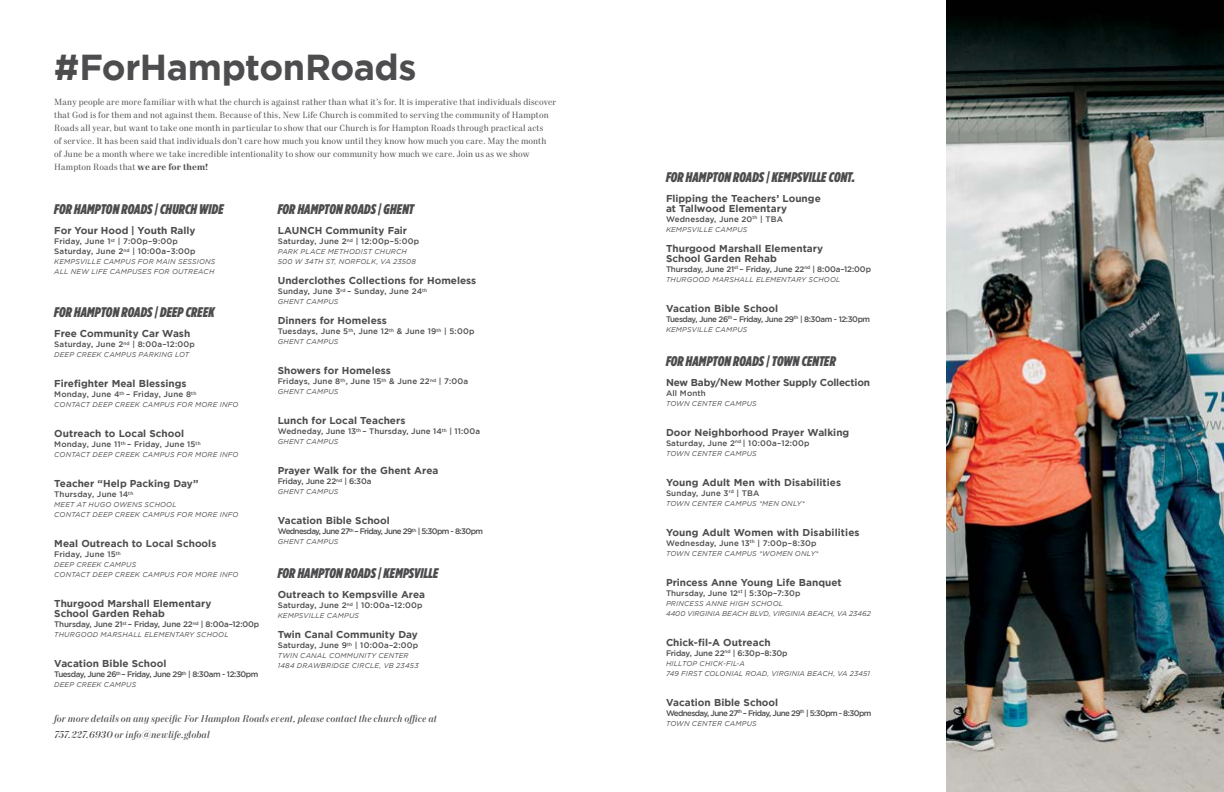
<style>
.page{position:relative;width:1224px;height:792px;background:#fff}
.page>*{position:absolute;margin:0;border:0;box-sizing:border-box;transform-origin:0 0}
.t1{font:700 36px "Gotham";letter-spacing:-.015em;color:#4d4d4f}
.t2{font:italic 900 14px "Gotham Condensed";letter-spacing:.01em;color:#4d4d4f}
.t3{font:700 10px/10px "Gotham";color:#4d4d4f}
.t4{font:italic 500 10px/16px "Mort Modern 03 Large";letter-spacing:.01em;color:#4d4d4f}
.t5{font:700 10px "Gotham";letter-spacing:-.02em;color:#4d4d4f}
.t6{font:9px/13px "Mort Modern 08";letter-spacing:.01em;color:#4d4d4f}
.t7{font:500 8px/10px "Gotham";letter-spacing:.01em;color:#4d4d4f}
.t8{font:500 8px "Gotham";letter-spacing:-.02em;color:#4d4d4f}
.t9{font:500 8px "Gotham";letter-spacing:-.075em;color:#4d4d4f}
.t10{font:500 8px "Gotham";letter-spacing:-.055em;color:#4d4d4f}
.t11{font:italic 7px/10px "Gotham";letter-spacing:.03em;color:#4d4d4f}
.s1{font-family:"Mort Modern 10";font-weight:600}
</style>
<div class="page">
<img style="left:946px;top:0;width:278px;height:792px">
<h1 class="t1" style="left:54px;top:54px;width:364px">#ForHamptonRoads</h1>
<p class="t6" style="left:54px;top:96px;width:504px">Many people are more familiar with what the church is against rather than what it’s for. It is imperative that individuals discover that God is for them and not against them. Because of this, New Life Church is commited to serving the community of Hampton Roads all year, but want to take one month in particular to show that our Church is for Hampton Roads through practical acts<br>of service. It has been said that individuals don’t care how much you know until they know how much you care. May the month<br>of June be a month where we take incredible intentionality to show our community how much we care. Join us as we show Hampton Roads that <span class="s1">we are for them!</span></p>
<h2 class="t2" style="left:54px;top:201px;width:171px">FOR HAMPTON ROADS | CHURCH WIDE</h2>
<h3 class="t3" style="left:54px;top:226px;width:143px">For Your Hood | Youth Rally</h3>
<p class="t7" style="left:54px;top:237px;width:143px">Friday, June 1<sup>st</sup> | 7:00p–9:00p<br>Saturday, June 2<sup>nd</sup> | 10:00a–3:00p</p>
<p class="t11" style="left:54px;top:258px;width:163px">KEMPSVILLE CAMPUS FOR MAIN SESSIONS<br>ALL NEW LIFE CAMPUSES FOR OUTREACH</p>
<h2 class="t2" style="left:54px;top:304px;width:162px">FOR HAMPTON ROADS | DEEP CREEK</h2>
<h3 class="t3" style="left:54px;top:329px;width:138px">Free Community Car Wash</h3>
<p class="t7" style="left:54px;top:340px;width:142px">Saturday, June 2<sup>nd</sup> | 8:00a–12:00p</p>
<p class="t11" style="left:54px;top:351px;width:136px">DEEP CREEK CAMPUS PARKING LOT</p>
<h3 class="t3" style="left:54px;top:378px;width:134px">Firefighter Meal Blessings</h3>
<p class="t7" style="left:54px;top:390px;width:143px">Monday, June 4<sup>th</sup> – Friday, June 8<sup>th</sup></p>
<p class="t11" style="left:54px;top:401px;width:186px">CONTACT DEEP CREEK CAMPUS FOR MORE INFO</p>
<h3 class="t3" style="left:54px;top:429px;width:131px">Outreach to Local School</h3>
<p class="t7" style="left:54px;top:440px;width:148px">Monday, June 11<sup>th</sup> – Friday, June 15<sup>th</sup></p>
<p class="t11" style="left:54px;top:451px;width:186px">CONTACT DEEP CREEK CAMPUS FOR MORE INFO</p>
<h3 class="t3" style="left:54px;top:479px;width:146px">Teacher “Help Packing Day”</h3>
<p class="t7" style="left:54px;top:490px;width:80px">Thursday, June 14<sup>th</sup></p>
<p class="t11" style="left:54px;top:501px;width:186px">MEET AT HUGO OWENS SCHOOL<br>CONTACT DEEP CREEK CAMPUS FOR MORE INFO</p>
<h3 class="t3" style="left:54px;top:539px;width:164px">Meal Outreach to Local Schools</h3>
<p class="t7" style="left:54px;top:550px;width:68px">Friday, June 15<sup>th</sup></p>
<p class="t11" style="left:54px;top:561px;width:186px">DEEP CREEK CAMPUS<br>CONTACT DEEP CREEK CAMPUS FOR MORE INFO</p>
<h3 class="t3" style="left:54px;top:599px;width:159px">Thurgood Marshall Elementary<br>School Garden Rehab</h3>
<p class="t8" style="left:54px;top:622px;width:207px">Thursday, June 21<sup>st</sup> – Friday, June 22<sup>nd</sup> | 8:00a–12:00p</p>
<p class="t11" style="left:54px;top:631px;width:176px">THURGOOD MARSHALL ELEMENTARY SCHOOL</p>
<h3 class="t3" style="left:54px;top:659px;width:114px">Vacation Bible School</h3>
<p class="t10" style="left:54px;top:672px;width:206px">Tuesday, June 26<sup>th</sup> – Friday, June 29<sup>th</sup> | 8:30am - 12:30pm</p>
<p class="t11" style="left:54px;top:681px;width:83px">DEEP CREEK CAMPUS</p>
<h2 class="t2" style="left:278px;top:201px;width:138px">FOR HAMPTON ROADS | GHENT</h2>
<h3 class="t3" style="left:278px;top:226px;width:131px">LAUNCH Community Fair</h3>
<p class="t7" style="left:278px;top:237px;width:143px">Saturday, June 2<sup>nd</sup> | 12:00p–5:00p</p>
<p class="t11" style="left:278px;top:248px;width:140px">PARK PLACE METHODIST CHURCH<br>500 W 34TH ST, NORFOLK, VA 23508</p>
<h3 class="t3" style="left:278px;top:276px;width:200px">Underclothes Collections for Homeless</h3>
<p class="t7" style="left:278px;top:287px;width:151px">Sunday, June 3<sup>rd</sup> – Sunday, June 24<sup>th</sup></p>
<p class="t11" style="left:278px;top:298px;width:62px">GHENT CAMPUS</p>
<h3 class="t3" style="left:278px;top:316px;width:111px">Dinners for Homeless</h3>
<p class="t7" style="left:278px;top:327px;width:198px">Tuesdays, June 5<sup>th</sup>, June 12<sup>th</sup> &amp; June 19<sup>th</sup> | 5:00p</p>
<p class="t11" style="left:278px;top:338px;width:62px">GHENT CAMPUS</p>
<h3 class="t3" style="left:278px;top:366px;width:115px">Showers for Homeless</h3>
<p class="t7" style="left:278px;top:377px;width:192px">Fridays, June 8<sup>th</sup>, June 15<sup>th</sup> &amp; June 22<sup>nd</sup> | 7:00a</p>
<p class="t11" style="left:278px;top:388px;width:62px">GHENT CAMPUS</p>
<h3 class="t3" style="left:278px;top:416px;width:129px">Lunch for Local Teachers</h3>
<p class="t7" style="left:278px;top:427px;width:204px">Wedneday, June 13<sup>th</sup> – Thursday, June 14<sup>th</sup> | 11:00a</p>
<p class="t11" style="left:278px;top:438px;width:62px">GHENT CAMPUS</p>
<h3 class="t3" style="left:278px;top:466px;width:162px">Prayer Walk for the Ghent Area</h3>
<p class="t8" style="left:278px;top:479px;width:95px">Friday, June 22<sup>nd</sup> | 6:30a</p>
<p class="t11" style="left:278px;top:488px;width:62px">GHENT CAMPUS</p>
<h3 class="t3" style="left:278px;top:516px;width:114px">Vacation Bible School</h3>
<p class="t9" style="left:278px;top:529px;width:207px">Wednesday, June 27<sup>th</sup> – Friday, June 29<sup>th</sup> | 5:30pm - 8:30pm</p>
<p class="t11" style="left:278px;top:538px;width:62px">GHENT CAMPUS</p>
<h2 class="t2" style="left:278px;top:565px;width:162px">FOR HAMPTON ROADS | KEMPSVILLE</h2>
<h3 class="t3" style="left:278px;top:590px;width:149px">Outreach to Kempsville Area</h3>
<p class="t7" style="left:278px;top:601px;width:146px">Saturday, June 2<sup>nd</sup> | 10:00a–12:00p</p>
<p class="t11" style="left:278px;top:612px;width:83px">KEMPSVILLE CAMPUS</p>
<h3 class="t3" style="left:278px;top:630px;width:142px">Twin Canal Community Day</h3>
<p class="t7" style="left:278px;top:641px;width:142px">Saturday, June 9<sup>th</sup> | 10:00a–2:00p</p>
<p class="t11" style="left:278px;top:652px;width:142px">TWIN CANAL COMMUNITY CENTER<br>1484 DRAWBRIDGE CIRCLE, VB 23453</p>
<h3 class="t4" style="left:54px;top:711px;width:384px">for more details on any specific For Hampton Roads event, please contact the church office at<br>757.227.6930 or info@newlife.global</h3>
<h2 class="t2" style="left:666px;top:169px;width:191px">FOR HAMPTON ROADS | KEMPSVILLE CONT.</h2>
<h3 class="t3" style="left:666px;top:193px;width:156px">Flipping the Teachers’ Lounge at Tallwood Elementary</h3>
<p class="t7" style="left:666px;top:215px;width:119px">Wednesday, June 20<sup>th</sup> | TBA</p>
<p class="t11" style="left:666px;top:225px;width:83px">KEMPSVILLE CAMPUS</p>
<h3 class="t3" style="left:666px;top:243px;width:159px">Thurgood Marshall Elementary<br>School Garden Rehab</h3>
<p class="t8" style="left:666px;top:266px;width:207px">Thursday, June 21<sup>st</sup> – Friday, June 22<sup>nd</sup> | 8:00a–12:00p</p>
<p class="t11" style="left:666px;top:275px;width:176px">THURGOOD MARSHALL ELEMENTARY SCHOOL</p>
<h3 class="t3" style="left:666px;top:303px;width:114px">Vacation Bible School</h3>
<p class="t10" style="left:666px;top:316px;width:206px">Tuesday, June 26<sup>th</sup> – Friday, June 29<sup>th</sup> | 8:30am - 12:30pm</p>
<p class="t11" style="left:666px;top:325px;width:83px">KEMPSVILLE CAMPUS</p>
<h2 class="t2" style="left:666px;top:353px;width:171px">FOR HAMPTON ROADS | TOWN CENTER</h2>
<h3 class="t5" style="left:666px;top:377px;width:206px">New Baby/New Mother Supply Collection</h3>
<p class="t7" style="left:666px;top:389px;width:41px">All Month</p>
<p class="t11" style="left:666px;top:399px;width:92px">TOWN CENTER CAMPUS</p>
<h3 class="t3" style="left:666px;top:427px;width:185px">Door Neighborhood Prayer Walking</h3>
<p class="t7" style="left:666px;top:439px;width:145px">Saturday, June 2<sup>nd</sup> | 10:00a–12:00p</p>
<p class="t11" style="left:666px;top:449px;width:92px">TOWN CENTER CAMPUS</p>
<h3 class="t3" style="left:666px;top:477px;width:177px">Young Adult Men with Disabilities</h3>
<p class="t7" style="left:666px;top:489px;width:95px">Sunday, June 3<sup>rd</sup> | TBA</p>
<p class="t11" style="left:666px;top:499px;width:140px">TOWN CENTER CAMPUS *MEN ONLY*</p>
<h3 class="t3" style="left:666px;top:527px;width:195px">Young Adult Women with Disabilities</h3>
<p class="t7" style="left:666px;top:539px;width:152px">Wednesday, June 13<sup>th</sup> | 7:00p–8:30p</p>
<p class="t11" style="left:666px;top:549px;width:154px">TOWN CENTER CAMPUS *WOMEN ONLY*</p>
<h3 class="t3" style="left:666px;top:577px;width:177px">Princess Anne Young Life Banquet</h3>
<p class="t7" style="left:666px;top:589px;width:136px">Thursday, June 12<sup>st</sup> | 5:30p–7:30p</p>
<p class="t11" style="left:666px;top:599px;width:206px">PRINCESS ANNE HIGH SCHOOL<br>4400 VIRGINIA BEACH BLVD, VIRGINIA BEACH, VA 23462</p>
<h3 class="t3" style="left:666px;top:637px;width:106px">Chick-fil-A Outreach</h3>
<p class="t8" style="left:666px;top:650px;width:123px">Friday, June 22<sup>nd</sup> | 6:30p–8:30p</p>
<p class="t11" style="left:666px;top:659px;width:206px">HILLTOP CHICK-FIL-A<br>749 FIRST COLONIAL ROAD, VIRGINIA BEACH, VA 23451</p>
<h3 class="t3" style="left:666px;top:697px;width:114px">Vacation Bible School</h3>
<p class="t9" style="left:666px;top:710px;width:207px">Wednesday, June 27<sup>th</sup> – Friday, June 29<sup>th</sup> | 5:30pm - 8:30pm</p>
<p class="t11" style="left:666px;top:719px;width:92px">TOWN CENTER CAMPUS</p>
</div>
